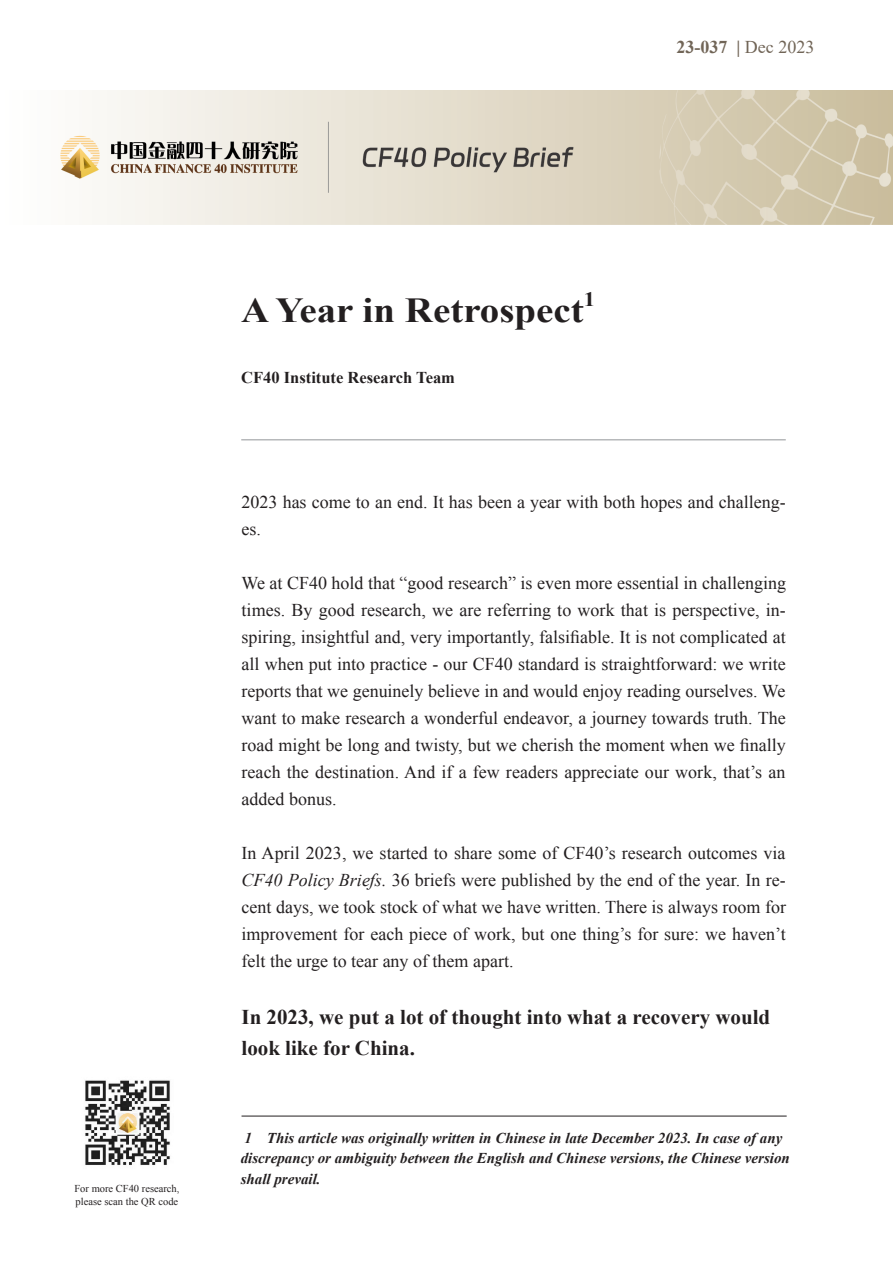
<style>
.page{position:relative;width:893px;height:1263px;background:#fff}
.page>*{position:absolute;margin:0;border:0;box-sizing:border-box;transform-origin:0 0}
.t1{font:700 35.1px "Times New Roman";color:#231f20;scale:1.11 1}
.一级标题{font:700 21px/31.5px "Times New Roman";color:#231f20}
.t2{font:700 20.4px "Times New Roman";color:#231f20;scale:1.11 1}
.t3{font:18px/27px "Times New Roman";color:#231f20;text-align:justify}
.t4{font:700 18px "Times New Roman";color:#716557}
.t5{font:700 16.5px "Times New Roman";color:#231f20}
.t6{font:italic 700 15px/20.2px "Times New Roman";color:#231f20}
.t7{font:10.5px/12.6px "Times New Roman";color:#231f20}
.s1{font-style:inherit}
.s2{font-weight:400}
.s3{font-style:italic}
</style>
<div class="page">
<img style="left:85px;top:1080px;width:85px;height:86px">
<img style="left:60px;top:91px;width:833px;height:134px">
<hr style="left:241px;top:439px;width:545px;height:1px;background:#939598">
<hr style="left:242px;top:1116px;width:545px;height:1px;background:#231f20">
<p class="t4" style="left:676px;top:35px;width:139px">2<span class="s1">3</span>-037 | <span class="s2">Dec</span> <span class="s2">202</span><span class="s2">3</span></p>
<p class="t7" style="left:74px;top:1182px;width:106px">For more CF40 research, please scan the QR code</p>
<p class="t1" style="left:241px;top:286px;width:310px">A Year in Retrospect</p>
<p class="t2" style="left:584px;top:285px;width:12px">1</p>
<p class="t5" style="left:241px;top:367px;width:215px">CF40 Institute Research Team</p>
<p class="t3" style="left:242px;top:489px;width:546px">2023 has come to an end. It has been a year with both hopes and challeng&shy;es.</p>
<p class="t3" style="left:242px;top:570px;width:546px">We at CF40 hold that “good research” is even more essential in challenging times. By good research, we are referring to work that is perspective, in&shy;spiring, insightful and, very importantly, falsifiable. It is not complicated at all when put into practice - our CF40 standard is straightforward: we write reports that we genuinely believe in and would enjoy reading ourselves. We want to make research a wonderful endeavor, a journey towards truth. The road might be long and twisty, but we cherish the moment when we finally reach the destination. And if a few readers appreciate our work, that’s an added bonus.</p>
<p class="t3" style="left:242px;top:840px;width:546px">In April 2023, we started to share some of CF40’s research outcomes via <span class="s3">CF40 Policy Briefs.</span> 36 briefs were published by the end of the year. In re&shy;cent days, we took stock of what we have written. There is always room for improvement for each piece of work, but one thing’s for sure: we haven’t felt the urge to tear any of them apart.</p>
<p class="一级标题" style="left:242px;top:1001px;width:530px">In 2023, we put a lot of thought into what a recovery would look like for China.</p>
<p class="t6" style="left:241px;top:1127px;width:551px">1 This article was originally written in Chinese in late December 2023. In case of any discrepancy or ambiguity between the English and Chinese versions, the Chinese version shall prevail.</p>
</div>
